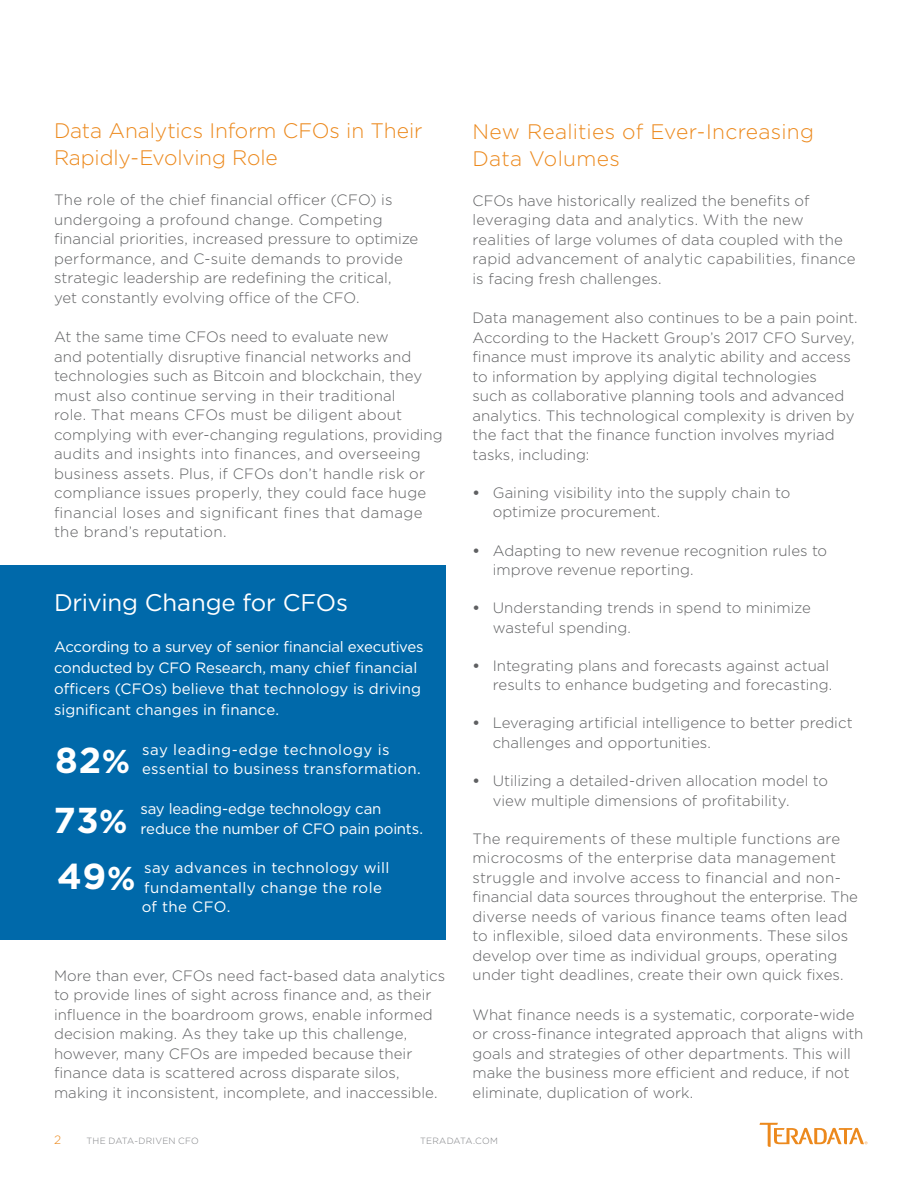
<style>
.page{position:relative;width:918px;height:1188px;background:#fff}
.page>*{position:absolute;margin:0;border:0;box-sizing:border-box;transform-origin:0 0}
.t1{font:700 36px/60px "Gotham";color:#fff}
.t2{font:24px "Gotham";letter-spacing:-.005em;color:#fff}
.t3{font:300 21px/27px "Gotham";color:#ec891d}
.t4{font:300 15px/19.5px "Gotham";letter-spacing:.005em;color:#5f6062}
.t5{font:15px/21px "Gotham";letter-spacing:.005em;color:#fff}
.t6{font:15px/19.5px "Gotham";letter-spacing:.025em;color:#fff}
.t7{font:300 12px "Gotham";color:#ec891d}
.t8{font:300 9px "Gotham";letter-spacing:.02em;color:#7d7f82}
.s1{font-size:33px}
.s2{font-weight:700}
</style>
<div class="page">
<svg style="left:759px;top:1123px;width:108px;height:24px"></svg>
<div style="left:0;top:565px;width:446px;height:374px;background:#0069aa"></div>
<h3 class="t3" style="left:54px;top:119px;width:370px">Data Analytics Inform CFOs in Their<br>Rapidly-Evolving Role</h3>
<p class="t4" style="left:54px;top:191px;width:366px">The role of the chief financial officer (CFO) is undergoing a profound change. Competing financial priorities, increased pressure to optimize performance, and C-suite demands to provide strategic leadership are redefining the critical, yet constantly evolving office of the CFO.</p>
<p class="t4" style="left:54px;top:328px;width:390px">At the same time CFOs need to evaluate new<br>and potentially disruptive financial networks and technologies such as Bitcoin and blockchain, they must also continue serving in their traditional<br>role. That means CFOs must be diligent about complying with ever-changing regulations, providing audits and insights into finances, and overseeing business assets. Plus, if CFOs don’t handle risk or compliance issues properly, they could face huge financial loses and significant fines that damage the brand’s reputation.</p>
<h2 class="t2" style="left:54px;top:592px;width:295px">Driving Change for CFOs</h2>
<p class="t5" style="left:54px;top:637px;width:371px">According to a survey of senior financial executives conducted by CFO Research, many chief financial officers (CFOs) believe that technology is driving significant changes in finance.</p>
<p class="t5" style="left:142px;top:741px;width:280px;line-height:19.5px">say leading-edge technology is essential to business transformation.</p>
<p class="t5" style="left:141px;top:800px;width:284px;line-height:19.5px">say leading-edge technology can reduce the number of CFO pain points.</p>
<p class="t6" style="left:142px;top:859px;width:249px">say advances in technology will fundamentally change the role of the CFO.</p>
<h1 class="t1" style="left:54px;top:733px;width:78px">82<span class="s1">%<br></span>73<span class="s1">%</span></h1>
<h1 class="t1" style="left:57px;top:850px;width:80px">49<span class="s1">%</span></h1>
<p class="t4" style="left:54px;top:967px;width:393px">More than ever, CFOs need fact-based data analytics to provide lines of sight across finance and, as their influence in the boardroom grows, enable informed decision making. As they take up this challenge, however, many CFOs are impeded because their finance data is scattered across disparate silos, making it inconsistent, incomplete, and inaccessible.</p>
<h3 class="t3" style="left:472px;top:119px;width:343px">New Realities of Ever-Increasing<br>Data Volumes</h3>
<p class="t4" style="left:472px;top:192px;width:385px">CFOs have historically realized the benefits of leveraging data and analytics. With the new realities of large volumes of data coupled with the rapid advancement of analytic capabilities, finance is facing fresh challenges.</p>
<p class="t4" style="left:472px;top:309px;width:387px">Data management also continues to be a pain point.<br>According to the Hackett Group’s 2017 CFO Survey, finance must improve its analytic ability and access to information by applying digital technologies<br>such as collaborative planning tools and advanced analytics. This technological complexity is driven by the fact that the finance function involves myriad tasks, including:</p>
<p class="t4" style="left:493px;top:484px;width:299px;text-indent:-20px"><span class="s2">•</span> Gaining visibility into the supply chain to optimize procurement.</p>
<p class="t4" style="left:493px;top:542px;width:336px;text-indent:-20px"><span class="s2">•</span> Adapting to new revenue recognition rules to improve revenue reporting.</p>
<p class="t4" style="left:493px;top:599px;width:320px;text-indent:-20px"><span class="s2">•</span> Understanding trends in spend to minimize wasteful spending.</p>
<p class="t4" style="left:472px;top:657px;width:361px;text-align:right"><span class="s2">•</span> Integrating plans and forecasts against actual results to enhance budgeting and forecasting.</p>
<p class="t4" style="left:493px;top:714px;width:361px;text-indent:-20px"><span class="s2">•</span> Leveraging artificial intelligence to better predict challenges and opportunities.</p>
<p class="t4" style="left:493px;top:772px;width:337px;text-indent:-20px"><span class="s2">•</span> Utilizing a detailed-driven allocation model to view multiple dimensions of profitability.</p>
<p class="t4" style="left:472px;top:830px;width:387px">The requirements of these multiple functions are microcosms of the enterprise data management struggle and involve access to financial and non&shy;financial data sources throughout the enterprise. The diverse needs of various finance teams often lead to inflexible, siloed data environments. These silos develop over time as individual groups, operating under tight deadlines, create their own quick fixes.</p>
<p class="t4" style="left:472px;top:1006px;width:393px">What finance needs is a systematic, corporate-wide or cross-finance integrated approach that aligns with goals and strategies of other departments. This will make the business more efficient and reduce, if not eliminate, duplication of work.</p>
<p class="t7" style="left:54px;top:1134px;width:9px">2</p>
<p class="t8" style="left:87px;top:1136px;width:114px">THE DATA-DRIVEN CFO</p>
<p class="t8" style="left:420px;top:1136px;width:79px">TERADATA.COM</p>
</div>
